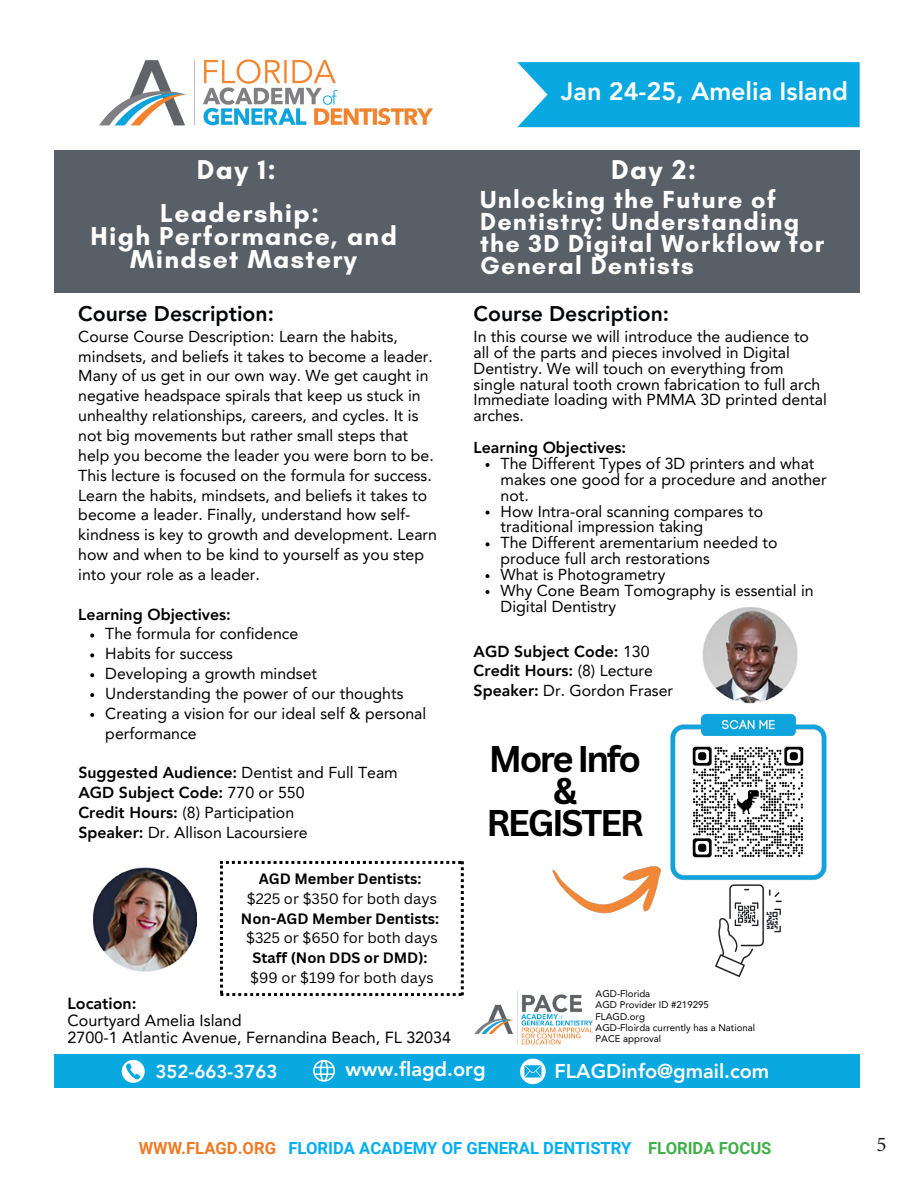
<style>
.page{position:relative;width:918px;height:1188px;background:#fff}
.page>*{position:absolute;margin:0;border:0;box-sizing:border-box;transform-origin:0 0}
.t1{font:700 36.15px/31.8px "Canva Sans";letter-spacing:-.07em;color:#000;text-align:center}
.t2{font:700 27.75px "Glacial Indifference";letter-spacing:.05em;color:#fffefe}
.t3{font:700 26.4px/22.8px "Glacial Indifference";letter-spacing:.05em;color:#fffefe;text-align:center}
.t4{font:700 25.2px/21.9px "Glacial Indifference";letter-spacing:.05em;color:#fffefe}
.t5{font:800 25.2px "Avenir LT Pro";color:#fff}
.t6{font:800 21.15px "Avenir LT Pro";color:#020407}
.t7{font:21px "Minion Pro";color:#231f20}
.t8{font:800 19.95px "Avenir LT Pro";color:#fff}
.t9{font:800 18.6px "Avenir LT Pro";color:#fff}
.t10{font:700 16.65px "Roboto";color:#00aeef}
.t11{font:16.05px/17px "Avenir LT Pro";color:#000}
.t12{font:15.9px/19.8px "Avenir LT Pro";color:#000}
.t13{font:800 15.9px/19.8px "Avenir LT Pro";color:#000}
.t14{font:14.55px/19.6px "Canva Sans";color:#000;text-align:center}
.t15{font:9.6px/11.2px "Avenir LT Pro";color:#000}
.s1{font-weight:800}
.s2{font-weight:700}
.s3{font-weight:400}
.s4{color:#ee7a23}
.s5{color:#40ae49}
</style>
<div class="page">
<img style="left:474px;top:991px;width:119px;height:54px">
<div style="left:517px;top:62px;width:343px;height:65px;background:#0aa8e0"></div>
<div style="left:54px;top:1054px;width:806px;height:34px;background:#0aa8e0"></div>
<svg style="left:313px;top:1060px;width:22px;height:22px"></svg>
<svg style="left:122px;top:1060px;width:23px;height:23px"></svg>
<svg style="left:520px;top:1059px;width:26px;height:25px"></svg>
<div style="left:54px;top:150px;width:806px;height:143px;background:#595f66"></div>
<img style="left:552px;top:713px;width:275px;height:264px">
<img style="left:683px;top:737px;width:131px;height:131px">
<svg style="left:220px;top:861px;width:244px;height:135px"></svg>
<img style="left:99px;top:59px;width:334px;height:67px">
<svg style="left:486px;top:463px;width:3px;height:4px"></svg>
<svg style="left:486px;top:511px;width:3px;height:4px"></svg>
<svg style="left:486px;top:542px;width:3px;height:4px"></svg>
<svg style="left:486px;top:574px;width:3px;height:4px"></svg>
<svg style="left:486px;top:590px;width:3px;height:4px"></svg>
<svg style="left:90px;top:634px;width:4px;height:4px"></svg>
<svg style="left:90px;top:653px;width:4px;height:4px"></svg>
<svg style="left:90px;top:673px;width:4px;height:4px"></svg>
<svg style="left:90px;top:693px;width:4px;height:4px"></svg>
<svg style="left:90px;top:713px;width:4px;height:4px"></svg>
<img style="left:702px;top:607px;width:96px;height:97px">
<img style="left:92px;top:867px;width:106px;height:105px">
<p class="t2" style="left:197px;top:152px;width:81px">Day 1:</p>
<p class="t3" style="left:90px;top:202px;width:308px">Leadership:<br>High Performance, and<br>Mindset Mastery</p>
<p class="t6" style="left:78px;top:301px;width:197px">Course Description:</p>
<p class="t12" style="left:78px;top:326px;width:360px">Course Course Description: Learn the habits, mindsets, and beliefs it takes to become a leader.<br>Many of us get in our own way. We get caught in negative headspace spirals that keep us stuck in unhealthy relationships, careers, and cycles. It is not big movements but rather small steps that help you become the leader you were born to be.<br>This lecture is focused on the formula for success.<br>Learn the habits, mindsets, and beliefs it takes to become a leader. Finally, understand how self&shy;kindness is key to growth and development. Learn how and when to be kind to yourself as you step into your role as a leader.</p>
<p class="t12" style="left:105px;top:604px;width:323px;text-indent:-27px"><span class="s1">Learning Objectives:<br></span>The formula for confidence<br>Habits for success<br>Developing a growth mindset<br>Understanding the power of our thoughts<br>Creating a vision for our ideal self &amp; personal performance</p>
<p class="t12" style="left:78px;top:763px;width:321px"><span class="s1">Suggested Audience:</span> Dentist and Full Team <span class="s1">AGD Subject Code:</span> 770 or 550<br><span class="s1">Credit Hours:</span> (8) Participation<br><span class="s1">Speaker:</span> Dr. Allison Lacoursiere</p>
<p class="t14" style="left:241px;top:869px;width:200px"><span class="s2">AGD Member Dentists: </span>$225 or $350 for both days<br><span class="s2">Non-AGD Member Dentists: </span>$325 or $650 for both days<br><span class="s2">Staff (Non DDS or DMD): </span>$99 or $199 for both days</p>
<p class="t11" style="left:68px;top:995px;width:385px"><span class="s1">Location:<br></span>Courtyard Amelia Island<br>2700-1 Atlantic Avenue, Fernandina Beach, FL 32034</p>
<p class="t5" style="left:561px;top:76px;width:289px">Jan 24-25, Amelia Island</p>
<p class="t2" style="left:611px;top:152px;width:87px">Day 2:</p>
<p class="t4" style="left:480px;top:189px;width:346px">Unlocking the Future of<br>Dentistry: Understanding the 3D Digital Workflow for<br>General Dentists</p>
<p class="t6" style="left:474px;top:301px;width:197px">Course Description:</p>
<p class="t12" style="left:474px;top:328px;width:355px;line-height:15.9px">In this course we will introduce the audience to all of the parts and pieces involved in Digital Dentistry. We will touch on everything from single natural tooth crown fabrication to full arch Immediate loading with PMMA 3D printed dental arches.</p>
<p class="t12" style="left:501px;top:439px;width:328px;line-height:15.9px;text-indent:-27px"><span class="s1">Learning Objectives:<br></span>The Different Types of 3D printers and what makes one good for a procedure and another not.<br>How Intra-oral scanning compares to traditional impression taking<br>The Different arementarium needed to produce full arch restorations<br>What is Photogrametry<br>Why Cone Beam Tomography is essential in<br>Digital Dentistry</p>
<p class="t13" style="left:474px;top:641px;width:201px">AGD Subject Code: <span class="s3">130<br></span>Credit Hours: <span class="s3">(8) Lecture<br></span>Speaker: <span class="s3">Dr. Gordon Fraser</span></p>
<p class="t1" style="left:486px;top:744px;width:159px">More Info &amp;<br>REGISTER</p>
<p class="t15" style="left:596px;top:988px;width:161px">AGD-Florida<br>AGD Provider ID #219295<br>FLAGD.org<br>AGD-Floirda currently has a National<br>PACE approval</p>
<p class="t9" style="left:156px;top:1060px;width:123px">352-663-3763</p>
<p class="t8" style="left:346px;top:1057px;width:142px">www.flagd.org</p>
<p class="t8" style="left:555px;top:1059px;width:216px">FLAGDinfo@gmail.com</p>
<p class="t10" style="left:139px;top:1136px;width:634px"><span class="s4">WWW.FLAGD.ORG</span> FLORIDA ACADEMY OF GENERAL DENTISTRY <span class="s5">FLORIDA FOCUS</span></p>
<h3 class="t7" style="left:876px;top:1130px;width:12px">5</h3>
</div>
